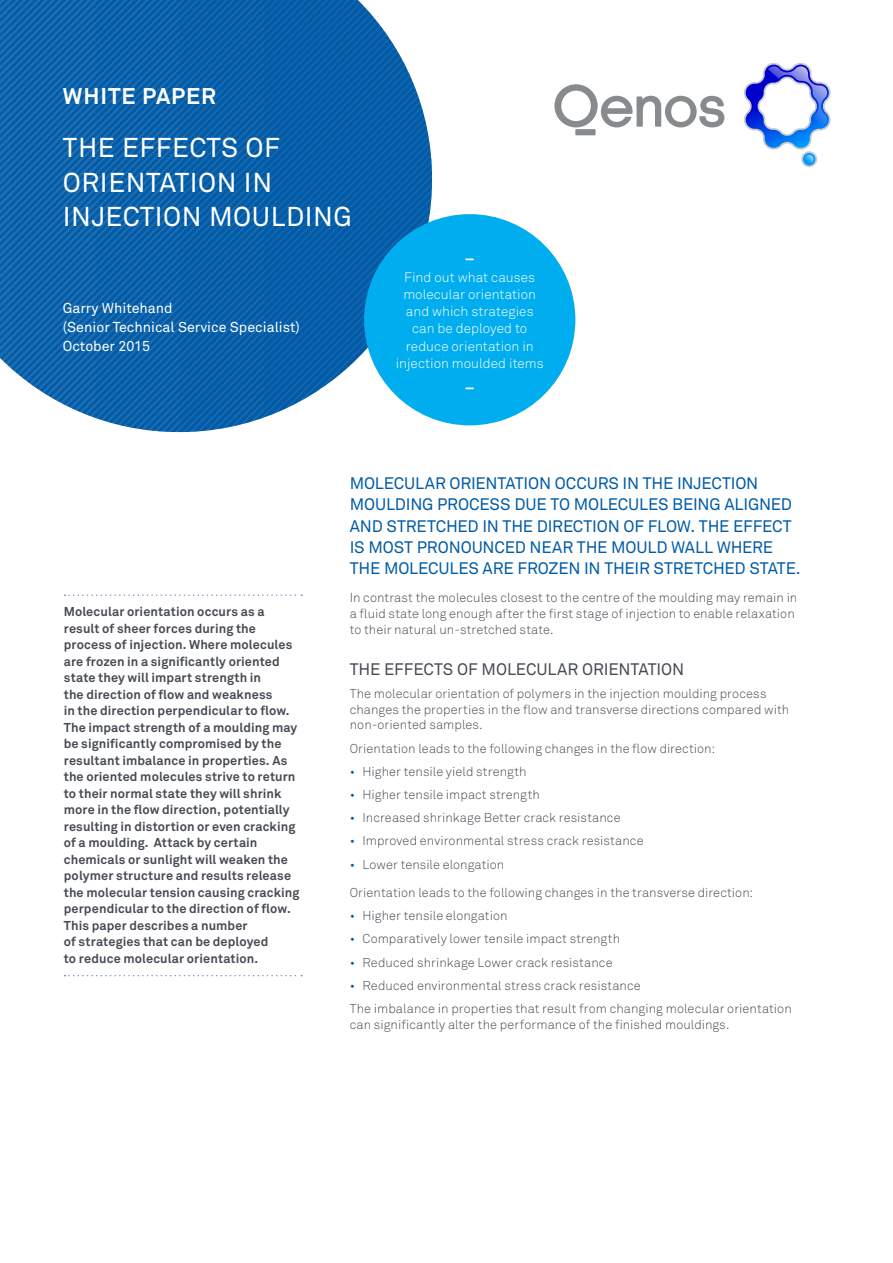
<style>
.page{position:relative;width:893px;height:1263px;background:#fff}
.page>*{position:absolute;margin:0;border:0;box-sizing:border-box;transform-origin:0 0}
.t1{font:27px/34.5px "Akkurat";letter-spacing:.02em;color:#fff}
.t2{font:700 22.5px "Akkurat";letter-spacing:.04em;color:#fff}
.t3{font:16.5px/21px "Akkurat";letter-spacing:-.01em;color:#015ba7}
.t4{font:16.5px "Akkurat";letter-spacing:-.005em;color:#464b54}
.t5{font:700 15px "Akkurat";color:#fff}
.t6{font:14.25px/18.8px "Akkurat";color:#fff}
.t7{font:300 13.5px/17.2px "Akkurat";letter-spacing:.005em;color:#fff;text-align:center}
.t8{font:300 12.75px/15.8px "Akkurat";letter-spacing:.005em;color:#464b54}
.t9{font:700 12.75px/16.5px "Akkurat";letter-spacing:.01em;color:#464b54}
.s1{color:#015ba7}
</style>
<div class="page">
<svg style="left:554px;top:84px;width:170px;height:43px"></svg>
<div style="left:575px;top:129px;width:20px;height:6px;background:#888b8d"></div>
<svg style="left:744px;top:63px;width:87px;height:104px"></svg>
<svg style="left:0;top:0;width:432px;height:433px;background:#1f6eb1"></svg>
<div style="left:364px;top:214px;width:211px;height:211px;background:#00aeef;border-radius:50%"></div>
<svg style="left:65px;top:594px;width:237px;height:2px"></svg>
<svg style="left:65px;top:975px;width:237px;height:1px"></svg>
<h2 class="t2" style="left:63px;top:82px;width:155px">WHITE PAPER</h2>
<h1 class="t1" style="left:63px;top:130px;width:290px">THE EFFECTS OF<br>ORIENTATION IN<br>INJECTION MOULDING</h1>
<p class="t6" style="left:63px;top:299px;width:238px">Garry Whitehand<br>(Senior Technical Service Specialist)<br>October 2015</p>
<p class="t5" style="left:465px;top:250px;width:11px">–</p>
<p class="t7" style="left:396px;top:268px;width:150px">Find out what causes molecular orientation and which strategies can be deployed to reduce orientation in injection moulded items</p>
<p class="t5" style="left:465px;top:378px;width:11px">–</p>
<p class="t9" style="left:64px;top:603px;width:237px">Molecular orientation occurs as a result of sheer forces during the process of injection. Where molecules are frozen in a significantly oriented state they will impart strength in<br>the direction of flow and weakness<br>in the direction perpendicular to flow.<br>The impact strength of a moulding may be significantly compromised by the resultant imbalance in properties. As the oriented molecules strive to return to their normal state they will shrink more in the flow direction, potentially resulting in distortion or even cracking of a moulding. Attack by certain chemicals or sunlight will weaken the polymer structure and results release the molecular tension causing cracking perpendicular to the direction of flow.<br>This paper describes a number<br>of strategies that can be deployed<br>to reduce molecular orientation.</p>
<p class="t3" style="left:350px;top:473px;width:453px">MOLECULAR ORIENTATION OCCURS IN THE INJECTION MOULDING PROCESS DUE TO MOLECULES BEING ALIGNED AND STRETCHED IN THE DIRECTION OF FLOW. THE EFFECT IS MOST PRONOUNCED NEAR THE MOULD WALL WHERE THE MOLECULES ARE FROZEN IN THEIR STRETCHED STATE.</p>
<p class="t8" style="left:350px;top:589px;width:449px">In contrast the molecules closest to the centre of the moulding may remain in a fluid state long enough after the first stage of injection to enable relaxation to their natural un-stretched state.</p>
<p class="t4" style="left:350px;top:658px;width:336px">THE EFFECTS OF MOLECULAR ORIENTATION</p>
<p class="t8" style="left:350px;top:685px;width:441px">The molecular orientation of polymers in the injection moulding process changes the properties in the flow and transverse directions compared with non-oriented samples.</p>
<p class="t8" style="left:350px;top:740px;width:367px">Orientation leads to the following changes in the flow direction:</p>
<p class="t8" style="left:350px;top:763px;width:178px"><span class="s1">•</span> Higher tensile yield strength</p>
<p class="t8" style="left:350px;top:786px;width:192px"><span class="s1">•</span> Higher tensile impact strength</p>
<p class="t8" style="left:350px;top:810px;width:272px"><span class="s1">•</span> Increased shrinkage Better crack resistance</p>
<p class="t8" style="left:350px;top:833px;width:295px"><span class="s1">•</span> Improved environmental stress crack resistance</p>
<p class="t8" style="left:350px;top:856px;width:156px"><span class="s1">•</span> Lower tensile elongation</p>
<p class="t8" style="left:350px;top:884px;width:405px">Orientation leads to the following changes in the transverse direction:</p>
<p class="t8" style="left:350px;top:908px;width:159px"><span class="s1">•</span> Higher tensile elongation</p>
<p class="t8" style="left:350px;top:931px;width:272px"><span class="s1">•</span> Comparatively lower tensile impact strength</p>
<p class="t8" style="left:350px;top:954px;width:264px"><span class="s1">•</span> Reduced shrinkage Lower crack resistance</p>
<p class="t8" style="left:350px;top:973px;width:443px;line-height:23.2px"><span class="s1">•</span> Reduced environmental stress crack resistance<br>The imbalance in properties that result from changing molecular orientation</p>
<p class="t8" style="left:350px;top:1016px;width:381px">can significantly alter the performance of the finished mouldings.</p>
</div>
